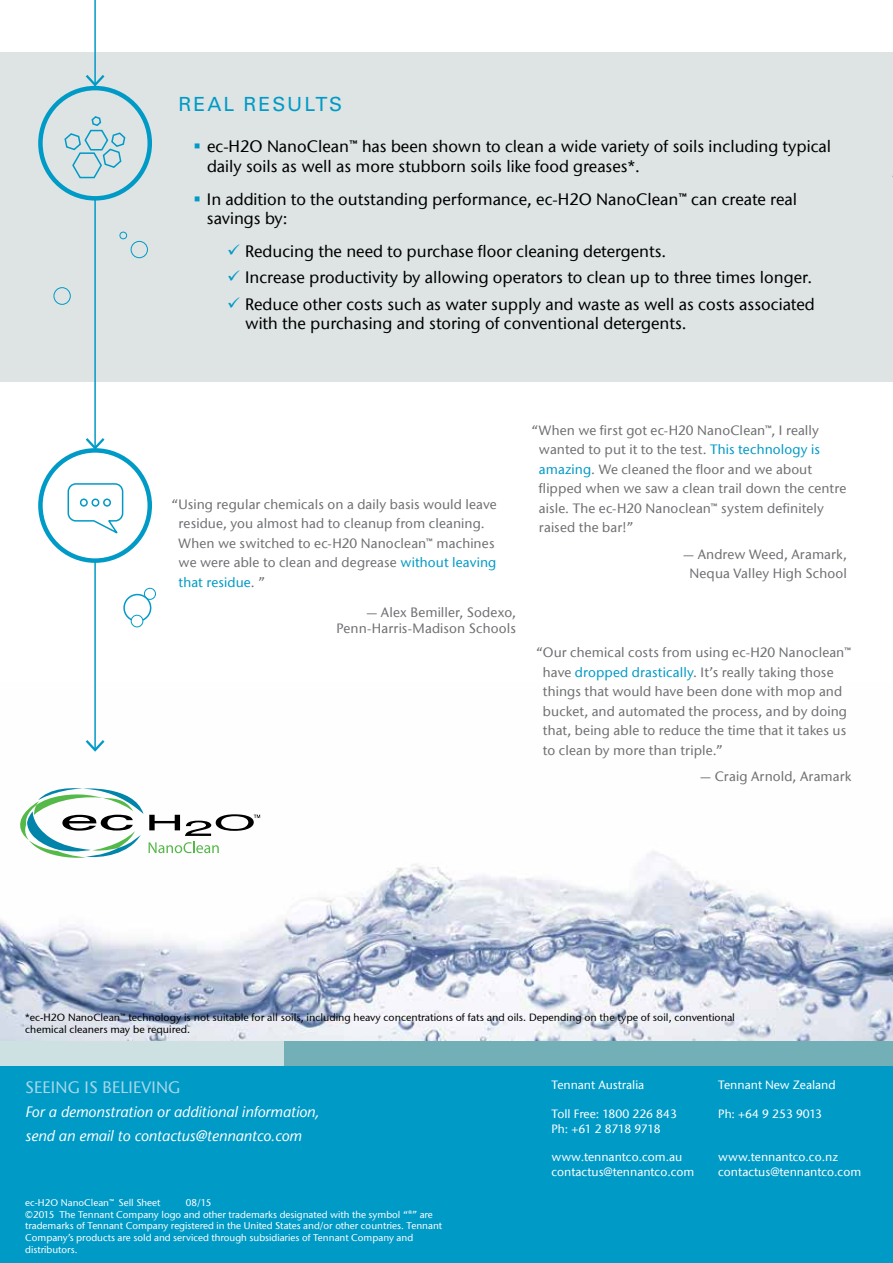
<style>
.page{position:relative;width:893px;height:1263px;background:#fff}
.page>*{position:absolute;margin:0;border:0;box-sizing:border-box;transform-origin:0 0}
.t1{font:19.5px "Univers LT Std";letter-spacing:.1em;color:#009ac7}
.t2{font:500 16.5px/19.5px "Stone Sans ITC";color:#000}
.t3{font:500 16.5px "Stone Sans ITC";letter-spacing:.01em;color:#a5d7e9}
.t4{font:italic 15px/24px "Stone Sans";color:#fff}
.t5{font:500 13.5px/19.5px "Stone Sans ITC";letter-spacing:.01em;color:#6f7073}
.t6{font:500 12px/14.4px "Stone Sans ITC";color:#fff}
.t7{font:10.5px/12px "Stone Sans ITCTT Medium";color:#000}
.t8{font:500 9.75px/11.7px "Stone Sans ITC";color:#fff}
.t9{font:9.75px "Stone Sans ITCTT Medium";color:#fff}
.s1{color:#009ac7}
.s2{font-family:"Stone Sans ITC";font-weight:500}
</style>
<div class="page">
<div style="left:0;top:1065px;width:893px;height:198px;background:#009ac7"></div>
<div style="left:283px;top:1038px;width:610px;height:27px;background:#73afb7"></div>
<div style="left:0;top:1038px;width:283px;height:27px;background:#cde1e3"></div>
<img style="left:0;top:741px;width:893px;height:299px">
<div style="left:0;top:52px;width:892px;height:330px;background:#dde4e3"></div>
<hr style="left:94px;top:0;width:2px;height:749px;background:#009ac7">
<svg style="left:86px;top:75px;width:18px;height:12px"></svg>
<svg style="left:86px;top:438px;width:18px;height:11px"></svg>
<svg style="left:86px;top:740px;width:18px;height:12px"></svg>
<div style="left:40px;top:88px;width:110px;height:110px;background:#dde4e3;border-radius:50%"></div>
<div style="left:38px;top:86px;width:114px;height:115px;border:4px solid #009ac7;border-radius:50%"></div>
<div style="left:40px;top:450px;width:110px;height:111px;background:#fff;border-radius:50%"></div>
<div style="left:38px;top:448px;width:114px;height:115px;border:4px solid #009ac7;border-radius:50%"></div>
<div style="left:120px;top:232px;width:7px;height:7px;border:1px solid #009ac7;border-radius:50%"></div>
<div style="left:131px;top:241px;width:17px;height:17px;border:1px solid #009ac7;border-radius:50%"></div>
<div style="left:54px;top:287px;width:17px;height:18px;border:1px solid #009ac7;border-radius:50%"></div>
<svg style="left:67px;top:483px;width:57px;height:51px"></svg>
<div style="left:144px;top:588px;width:12px;height:12px;border:1px solid #009ac7;border-radius:50%"></div>
<div style="left:124px;top:595px;width:27px;height:26px;background:#fff;border-radius:50%"></div>
<div style="left:123px;top:594px;width:28px;height:28px;border:2px solid #009ac7;border-radius:50%"></div>
<svg style="left:64px;top:116px;width:62px;height:63px"></svg>
<div style="left:131px;top:615px;width:12px;height:12px;background:#fff;border-radius:50%"></div>
<div style="left:131px;top:615px;width:12px;height:12px;border:1px solid #009ac7;border-radius:50%"></div>
<svg style="left:2px;top:784px;width:258px;height:76px"></svg>
<h1 class="t1" style="left:178px;top:92px;width:165px">REAL RESULTS</h1>
<p class="t2" style="left:207px;top:137px;width:626px">ec-H2O NanoClean™ has been shown to clean a wide variety of soils including typical daily soils as well as more stubborn soils like food greases*.</p>
<p class="t2" style="left:207px;top:189px;width:592px">In addition to the outstanding performance, ec-H2O NanoClean™ can create real savings by:</p>
<p class="t2" style="left:245px;top:238px;width:571px;line-height:26.2px">Reducing the need to purchase floor cleaning detergents.<br>Increase productivity by allowing operators to clean up to three times longer.<br>Reduce other costs such as water supply and waste as well as costs associated</p>
<p class="t2" style="left:245px;top:314px;width:443px">with the purchasing and storing of conventional detergents.</p>
<p class="t5" style="left:179px;top:494px;width:320px;text-indent:-7px">“Using regular chemicals on a daily basis would leave residue, you almost had to cleanup from cleaning.<br>When we switched to ec-H20 Nanoclean™ machines we were able to clean and degrease <span class="s1">without leaving that residue</span>. ”</p>
<p class="t5" style="left:336px;top:604px;width:181px;line-height:16.5px;text-align:right">— Alex Bemiller, Sodexo,<br>Penn-Harris-Madison Schools</p>
<p class="t5" style="left:539px;top:420px;width:309px;text-indent:-7px">“When we first got ec-H20 NanoClean™, I really wanted to put it to the test. <span class="s1">This technology is amazing</span>. We cleaned the floor and we about flipped when we saw a clean trail down the centre aisle. The ec-H20 Nanoclean™ system definitely raised the bar!”</p>
<p class="t5" style="left:683px;top:544px;width:165px;text-align:center">— Andrew Weed, Aramark,<br>Nequa Valley High School</p>
<p class="t5" style="left:543px;top:643px;width:310px;text-indent:-7px">“Our chemical costs from using ec-H20 Nanoclean™ have <span class="s1">dropped drastically</span>. It’s really taking those things that would have been done with mop and bucket, and automated the process, and by doing that, being able to reduce the time that it takes us to clean by more than triple.”</p>
<p class="t5" style="left:700px;top:766px;width:153px">— Craig Arnold, Aramark</p>
<p class="t7" style="left:25px;top:1011px;width:711px">*ec-H2O NanoClean™ technology is not suitable for all soils, including heavy concentrations of fats and oils. Depending on the type of soil, conventional chemical cleaners may be required.</p>
<p class="t3" style="left:25px;top:1077px;width:157px">SEEING IS BELIEVING</p>
<p class="t4" style="left:25px;top:1100px;width:296px">For a demonstration or additional information, send an email to contactus@tennantco.com</p>
<p class="t8" style="left:25px;top:1197px;width:418px;text-indent:161px">08/15<br>©2015 The Tennant Company logo and other trademarks designated with the symbol “®” are trademarks of Tennant Company registered in the United States and/or other countries. Tennant Company’s products are sold and serviced through subsidiaries of Tennant Company and distributors.</p>
<p class="t9" style="left:25px;top:1197px;width:137px">ec-H2O NanoClean™ <span class="s2">Sell Sheet</span></p>
<p class="t6" style="left:551px;top:1078px;width:94px">Tennant Australia</p>
<p class="t6" style="left:551px;top:1107px;width:127px">Toll Free: 1800 226 843<br>Ph: +61 2 8718 9718</p>
<p class="t6" style="left:551px;top:1150px;width:144px">www.tennantco.com.au contactus@tennantco.com</p>
<p class="t6" style="left:718px;top:1078px;width:119px">Tennant New Zealand</p>
<p class="t6" style="left:718px;top:1107px;width:105px">Ph: +64 9 253 9013</p>
<p class="t6" style="left:718px;top:1150px;width:144px">www.tennantco.co.nz contactus@tennantco.com</p>
</div>
